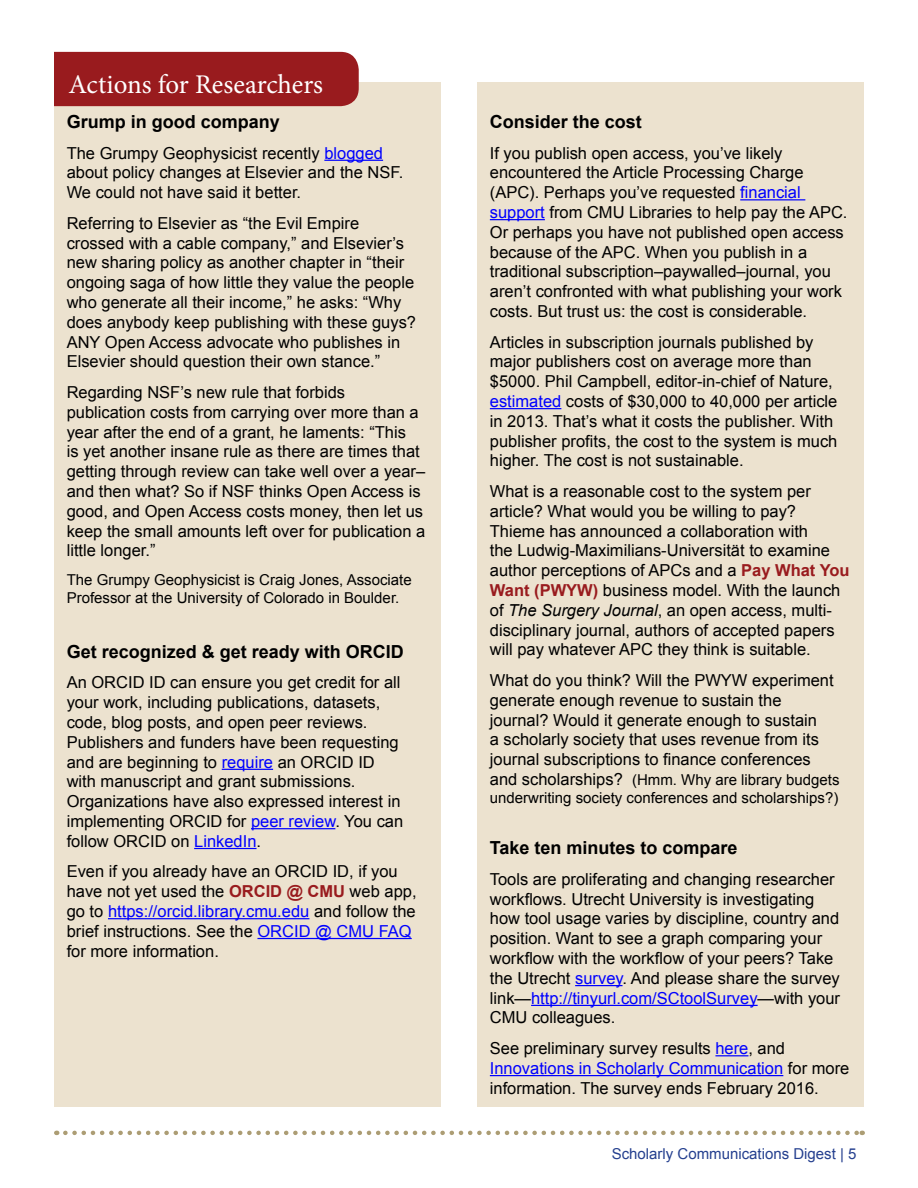
<style>
.page{position:relative;width:918px;height:1188px;background:#fff}
.page>*{position:absolute;margin:0;border:0;box-sizing:border-box;transform-origin:0 0}
.t1{font:27px "Minion Pro";letter-spacing:-.005em;color:#fff}
.t2{font:700 18px "Arial";color:#000}
.t3{font:16.5px/19.8px "Arial";color:#000}
.t4{font:15px/18px "Arial";color:#000}
.t5{font:15px "Arial";color:#25408f}
.s1{color:#00f}
.s2{font-weight:700;color:#991b1e}
.s3{font-style:italic}
.s4{font-size:16.5px}
</style>
<div class="page">
<svg style="left:65px;top:1131px;width:798px;height:4px"></svg>
<div style="left:54px;top:82px;width:387px;height:1024px;background:#ece2cf"></div>
<div style="left:477px;top:82px;width:387px;height:1024px;background:#ece2cf"></div>
<div style="left:54px;top:52px;width:305px;height:54px;background:#991b1e"></div>
<hr style="left:324px;top:160px;width:59px;height:1px;background:#00f">
<hr style="left:222px;top:769px;width:51px;height:1px;background:#00f">
<hr style="left:251px;top:828px;width:84px;height:1px;background:#00f">
<hr style="left:194px;top:848px;width:63px;height:1px;background:#00f">
<hr style="left:108px;top:918px;width:201px;height:1px;background:#00f">
<hr style="left:257px;top:938px;width:155px;height:1px;background:#00f">
<hr style="left:575px;top:985px;width:48px;height:1px;background:#00f">
<hr style="left:531px;top:1005px;width:227px;height:1px;background:#00f">
<hr style="left:715px;top:1055px;width:33px;height:1px;background:#00f">
<hr style="left:490px;top:1075px;width:293px;height:1px;background:#00f">
<hr style="left:740px;top:199px;width:65px;height:1px;background:#00f">
<hr style="left:490px;top:219px;width:55px;height:1px;background:#00f">
<hr style="left:490px;top:408px;width:71px;height:1px;background:#00f">
<h1 class="t1" style="left:68px;top:66px;width:256px">Actions for Researchers</h1>
<p class="t2" style="left:67px;top:110px;width:215px">Grump in good company</p>
<p class="t3" style="left:67px;top:143px;width:338px">The Grumpy Geophysicist recently <span class="s1">blogged </span>about policy changes at Elsevier and the NSF.<br>We could not have said it better.</p>
<p class="t3" style="left:67px;top:213px;width:351px">Referring to Elsevier as “the Evil Empire crossed with a cable company,” and Elsevier’s new sharing policy as another chapter in “their ongoing saga of how little they value the people who generate all their income,” he asks: “Why does anybody keep publishing with these guys?<br>ANY Open Access advocate who publishes in Elsevier should question their own stance.”</p>
<p class="t3" style="left:67px;top:382px;width:360px">Regarding NSF’s new rule that forbids publication costs from carrying over more than a year after the end of a grant, he laments: “This<br>is yet another insane rule as there are times that getting through review can take well over a year– and then what? So if NSF thinks Open Access is good, and Open Access costs money, then let us keep the small amounts left over for publication a little longer.”</p>
<p class="t4" style="left:67px;top:571px;width:347px">The Grumpy Geophysicist is Craig Jones, Associate<br>Professor at the University of Colorado in Boulder.</p>
<p class="t2" style="left:67px;top:639px;width:339px">Get recognized &amp; get ready with ORCID</p>
<p class="t3" style="left:67px;top:673px;width:338px">An ORCID ID can ensure you get credit for all your work, including publications, datasets, code, blog posts, and open peer reviews.<br>Publishers and funders have been requesting and are beginning to <span class="s1">require</span> an ORCID ID with manuscript and grant submissions.<br>Organizations have also expressed interest in implementing ORCID for <span class="s1">peer review</span>. You can follow ORCID on <span class="s1">LinkedIn</span>.</p>
<p class="t3" style="left:67px;top:862px;width:351px">Even if you already have an ORCID ID, if you have not yet used the <span class="s2">ORCID @ CMU</span> web app, go to <span class="s1">https://orcid.library.cmu.edu</span> and follow the brief instructions. See the <span class="s1">ORCID @ CMU FAQ </span>for more information.</p>
<p class="t2" style="left:490px;top:110px;width:154px">Consider the cost</p>
<p class="t3" style="left:490px;top:143px;width:359px">If you publish open access, you’ve likely encountered the Article Processing Charge (APC). Perhaps you’ve requested <span class="s1">financial support</span> from CMU Libraries to help pay the APC.<br>Or perhaps you have not published open access because of the APC. When you publish in a traditional subscription–paywalled–journal, you aren’t confronted with what publishing your work costs. But trust us: the cost is considerable.</p>
<p class="t3" style="left:490px;top:332px;width:349px">Articles in subscription journals published by major publishers cost on average more than $5000. Phil Campbell, editor-in-chief of Nature, <span class="s1">estimated</span> costs of $30,000 to 40,000 per article in 2013. That’s what it costs the publisher. With publisher profits, the cost to the system is much higher. The cost is not sustainable.</p>
<p class="t3" style="left:490px;top:481px;width:361px">What is a reasonable cost to the system per article? What would you be willing to pay?<br>Thieme has announced a collaboration with<br>the Ludwig-Maximilians-Universität to examine author perceptions of APCs and a <span class="s2">Pay What You Want (PWYW)</span> business model. With the launch of <span class="s3">The Surgery Journal</span>, an open access, multi&shy;disciplinary journal, authors of accepted papers will pay whatever APC they think is suitable.</p>
<p class="t3" style="left:490px;top:670px;width:345px">What do you think? Will the PWYW experiment generate enough revenue to sustain the journal? Would it generate enough to sustain<br>a scholarly society that uses revenue from its journal subscriptions to finance conferences</p>
<p class="t4" style="left:490px;top:771px;width:351px"><span class="s4">and scholarships?</span> (Hmm. Why are library budgets underwriting society conferences and scholarships?)</p>
<p class="t2" style="left:490px;top:836px;width:249px">Take ten minutes to compare</p>
<p class="t3" style="left:490px;top:869px;width:352px">Tools are proliferating and changing researcher workflows. Utrecht University is investigating how tool usage varies by discipline, country and position. Want to see a graph comparing your workflow with the workflow of your peers? Take the Utrecht <span class="s1">survey</span>. And please share the survey link—<span class="s1">http://tinyurl.com/SCtoolSurvey</span>—with your CMU colleagues.</p>
<p class="t3" style="left:490px;top:1039px;width:361px">See preliminary survey results <span class="s1">here</span>, and<br><span class="s1">Innovations in Scholarly Communication</span> for more information. The survey ends February 2016.</p>
<p class="t5" style="left:612px;top:1144px;width:246px">Scholarly Communications Digest | 5</p>
</div>
